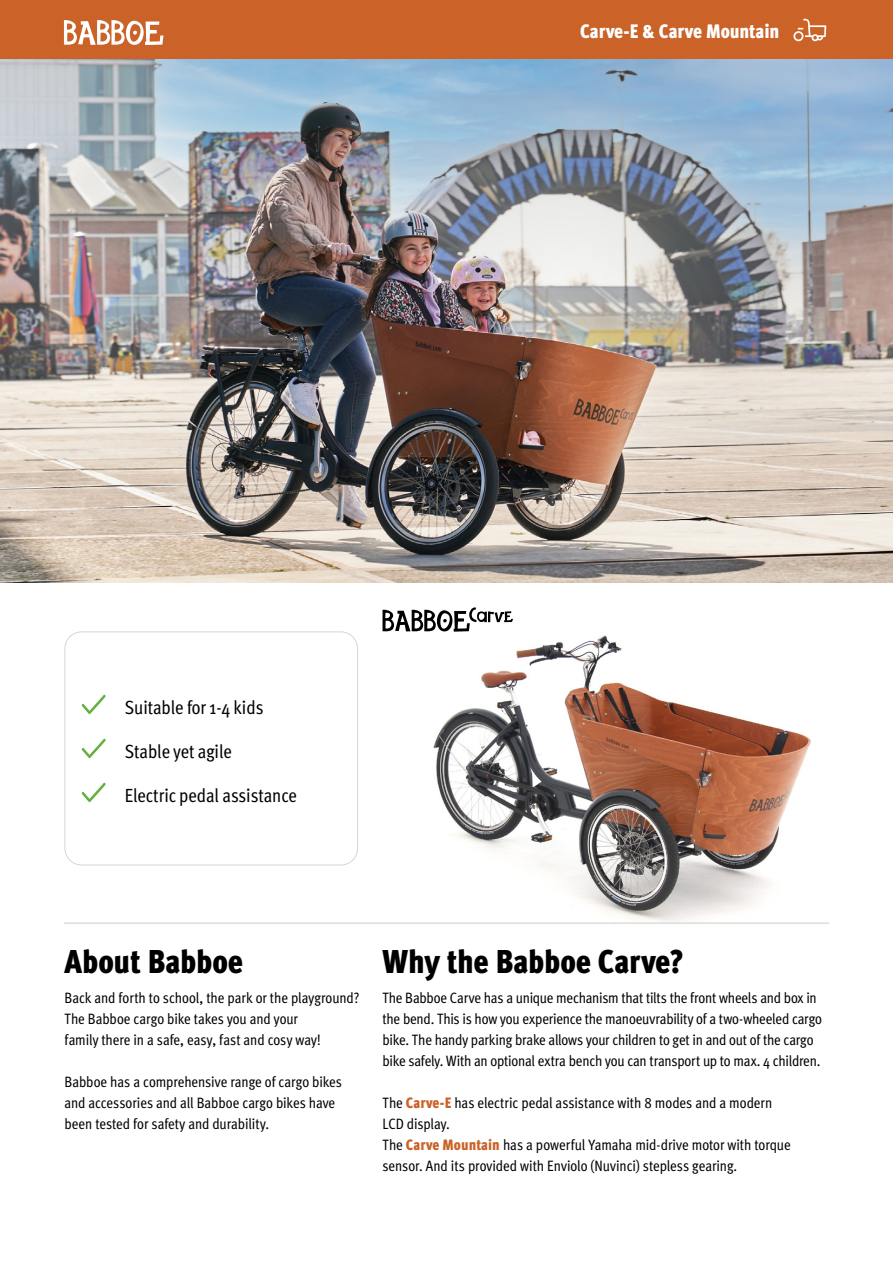
<style>
.page{position:relative;width:893px;height:1263px;background:#fff}
.page>*{position:absolute;margin:0;border:0;box-sizing:border-box;transform-origin:0 0}
.t1{font:900 33px "Meta Cond";letter-spacing:-.005em;color:#000}
.t2{font:900 19.5px "Meta Cond";letter-spacing:-.01em;color:#fff}
.t3{font:19.05px "Meta Cond";color:#000}
.t4{font:15px/21px "Meta Cond";letter-spacing:-.01em;color:#000}
.s1{font-weight:900;color:#cb6228}
</style>
<div class="page">
<img style="left:402px;top:635px;width:427px;height:288px">
<div style="left:0;top:0;width:893px;height:60px;background:#cb6228"></div>
<img style="left:0;top:60px;width:893px;height:523px">
<svg style="left:64px;top:20px;width:100px;height:25px"></svg>
<svg style="left:793px;top:19px;width:33px;height:22px"></svg>
<svg style="left:82px;top:694px;width:24px;height:20px"></svg>
<svg style="left:82px;top:738px;width:24px;height:20px"></svg>
<svg style="left:82px;top:782px;width:24px;height:20px"></svg>
<div style="left:65px;top:631px;width:293px;height:234px;border:1px solid #d6d6d6;border-radius:17px"></div>
<hr style="left:64px;top:923px;width:765px;height:1px;background:#cbcbcb">
<svg style="left:382px;top:607px;width:131px;height:25px"></svg>
<h2 class="t2" style="left:580px;top:19px;width:201px">Carve-E &amp; Carve Mountain</h2>
<p class="t3" style="left:125px;top:697px;width:140px">Suitable for 1-4 kids</p>
<p class="t3" style="left:125px;top:741px;width:109px">Stable yet agile</p>
<p class="t3" style="left:125px;top:785px;width:173px">Electric pedal assistance</p>
<h1 class="t1" style="left:65px;top:942px;width:180px">About Babboe</h1>
<p class="t4" style="left:65px;top:987px;width:297px">Back and forth to school, the park or the playground?<br>The Babboe cargo bike takes you and your<br>family there in a safe, easy, fast and cosy way!</p>
<p class="t4" style="left:65px;top:1071px;width:279px">Babboe has a comprehensive range of cargo bikes and accessories and all Babboe cargo bikes have been tested for safety and durability.</p>
<h1 class="t1" style="left:382px;top:942px;width:303px">Why the Babboe Carve?</h1>
<p class="t4" style="left:382px;top:987px;width:441px">The Babboe Carve has a unique mechanism that tilts the front wheels and box in the bend. This is how you experience the manoeuvrability of a two-wheeled cargo bike. The handy parking brake allows your children to get in and out of the cargo bike safely. With an optional extra bench you can transport up to max. 4 children.</p>
<p class="t4" style="left:382px;top:1092px;width:410px">The <span class="s1">Carve-E</span> has electric pedal assistance with 8 modes and a modern LCD display.<br>The <span class="s1">Carve Mountain</span> has a powerful Yamaha mid-drive motor with torque sensor. And its provided with Enviolo (Nuvinci) stepless gearing.</p>
</div>
